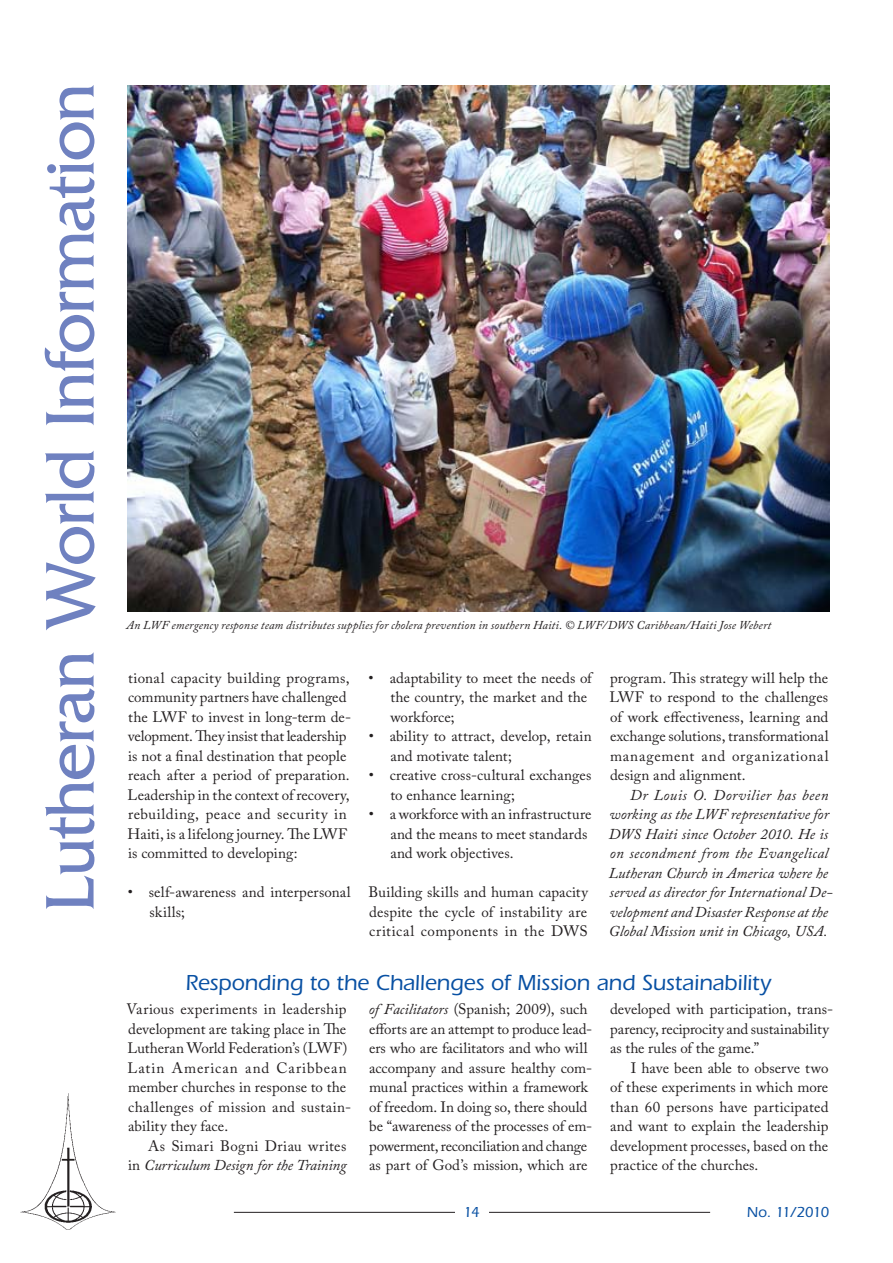
<style>
.page{position:relative;width:893px;height:1263px;background:#fff}
.page>*{position:absolute;margin:0;border:0;box-sizing:border-box;transform-origin:0 0}
.t1{font:72px "Friz Quadrata";letter-spacing:-.02em;color:#6f81c0}
.t2{font:500 22.5px "Itc Eras";letter-spacing:-.005em;color:#0850a3}
.t3{font:15px/19.5px "Adobe Caslon Pro";letter-spacing:.005em;color:#231f20}
.t4{font:italic 15px/19.5px "Adobe Caslon Pro";letter-spacing:.005em;color:#231f20;text-align:right}
.t5{font:500 15px "Itc Eras";letter-spacing:-.075em;color:#0850a3}
.t6{font:italic 12px "Adobe Caslon Pro";letter-spacing:.01em;color:#231f20}
.s1{font-style:normal}
.s2{font-style:italic}
</style>
<div class="page">
<hr style="left:489px;top:1212px;width:221px;height:1px;background:#231f20">
<hr style="left:234px;top:1212px;width:221px;height:1px;background:#231f20">
<img style="left:20px;top:1093px;width:96px;height:137px">
<img style="left:128px;top:85px;width:701px;height:526px">
<h1 class="t1" style="left:30px;top:912px;width:830px;rotate:-90deg">Lutheran World Information</h1>
<p class="t6" style="left:127px;top:617px;width:646px">An LWF emergency response team distributes supplies for cholera prevention in southern Haiti. © LWF/DWS Caribbean/Haiti Jose Webert</p>
<p class="t3" style="left:128px;top:668px;width:225px">tional capacity building programs, community partners have challenged the LWF to invest in long-term de&shy;velopment. They insist that leadership is not a final destination that people reach after a period of preparation.<br>Leadership in the context of recovery, rebuilding, peace and security in Haiti, is a lifelong journey. The LWF is committed to developing:</p>
<p class="t3" style="left:150px;top:882px;width:203px;text-indent:-22px">• self-awareness and interpersonal skills;</p>
<p class="t3" style="left:390px;top:668px;width:203px;text-indent:-22px">• adaptability to meet the needs of the country, the market and the workforce;</p>
<p class="t3" style="left:390px;top:726px;width:203px;text-indent:-22px">• ability to attract, develop, retain and motivate talent;</p>
<p class="t3" style="left:390px;top:765px;width:203px;text-indent:-22px">• creative cross-cultural exchanges to enhance learning;</p>
<p class="t3" style="left:390px;top:804px;width:203px;text-indent:-22px">• a workforce with an infrastructure and the means to meet standards and work objectives.</p>
<p class="t3" style="left:369px;top:882px;width:221px;text-align:justify">Building skills and human capacity despite the cycle of instability are critical components in the DWS</p>
<p class="t3" style="left:609px;top:668px;width:221px;text-align:justify">program. This strategy will help the LWF to respond to the challenges of work effectiveness, learning and exchange solutions, transformational management and organizational design and alignment.</p>
<p class="t4" style="left:609px;top:785px;width:225px;text-align:left;text-indent:21px">Dr Louis O. Dorvilier has been working as the LWF representative for DWS Haiti since October 2010. He is on secondment from the Evangelical Lutheran Church in America where he served as director for International De&shy;velopment and Disaster Response at the Global Mission unit in Chicago, USA.</p>
<h2 class="t2" style="left:185px;top:970px;width:587px">Responding to the Challenges of Mission and Sustainability</h2>
<p class="t3" style="left:127px;top:999px;width:226px">Various experiments in leadership development are taking place in The<br>Lutheran World Federation’s (LWF)<br>Latin American and Caribbean member churches in response to the challenges of mission and sustain&shy;ability they face.</p>
<p class="t4" style="left:128px;top:1136px;width:220px"><span class="s1">As Simari Bogni Driau writes<br>in</span> Curriculum Design for the Training</p>
<p class="t3" style="left:369px;top:999px;width:225px"><span class="s2">of Facilitators</span> (Spanish; 2009), such efforts are an attempt to produce lead&shy;ers who are facilitators and who will accompany and assure healthy com&shy;munal practices within a framework of freedom. In doing so, there should be “awareness of the processes of em&shy;powerment, reconciliation and change as part of God’s mission, which are</p>
<p class="t3" style="left:610px;top:999px;width:225px">developed with participation, trans&shy;parency, reciprocity and sustainability as the rules of the game.”</p>
<p class="t3" style="left:610px;top:1058px;width:220px;text-align:justify;text-indent:21px">I have been able to observe two of these experiments in which more than 60 persons have participated and want to explain the leadership development processes, based on the practice of the churches.</p>
<p class="t5" style="left:464px;top:1203px;width:16px">14</p>
<p class="t5" style="left:747px;top:1203px;width:84px">No. 11/2010</p>
</div>
